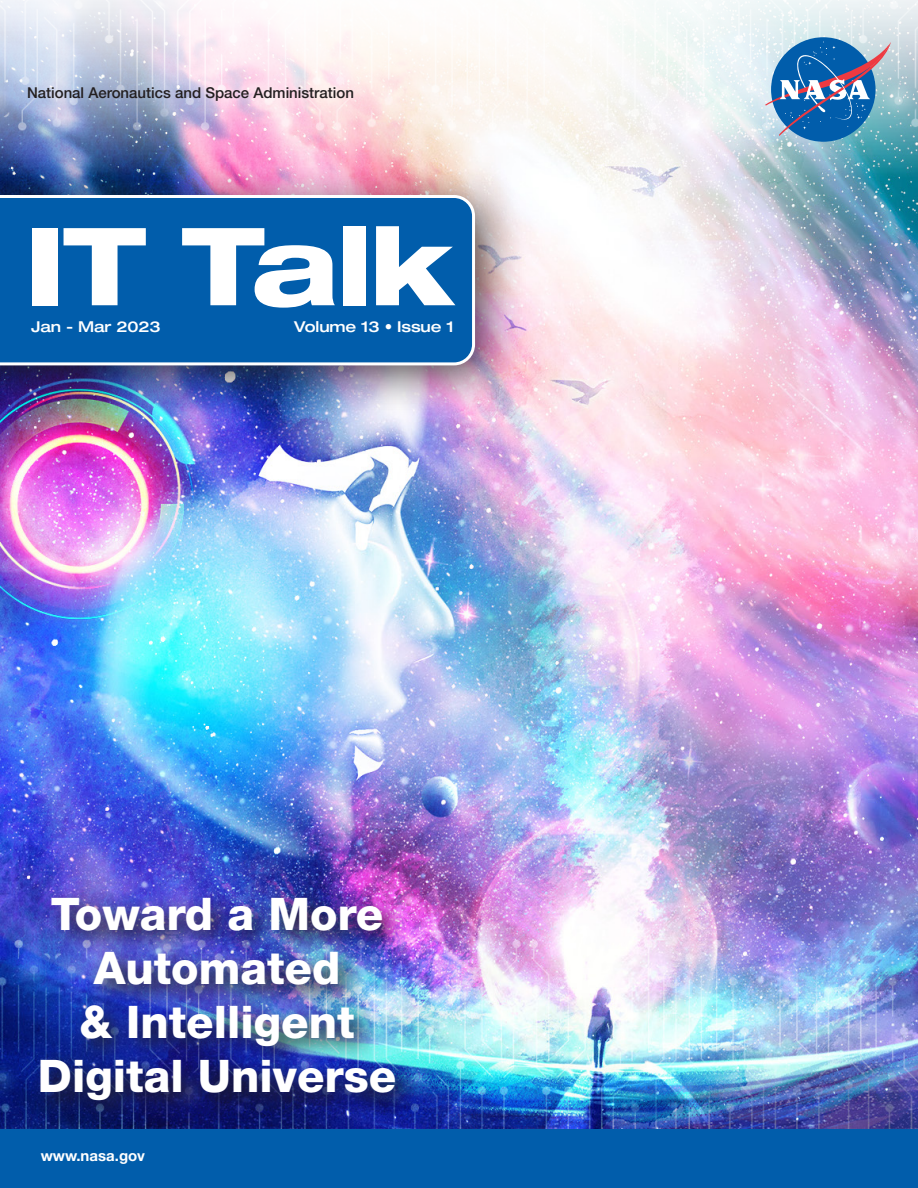
<style>
.page{position:relative;width:918px;height:1188px;background:#fff}
.page>*{position:absolute;margin:0;border:0;box-sizing:border-box;transform-origin:0 0}
.t1{font:800 expanded 108px "Helvetica Neue LT Std";letter-spacing:-.025em;color:#fff}
.cio_message_title{font:800 45px/54px "Helvetica Neue LT Std";color:#fff;text-align:center}
.t2{font:500 15px "Helvetica Neue LT Std";color:#231f20}
.t3{font:500 expanded 15px "Helvetica Neue LT Std";letter-spacing:-.01em;color:#fff}
.t4{font:700 15px "Helvetica Neue LT Std";color:#fff}
</style>
<div class="page">
<img style="left:0;top:0;width:918px;height:1128px">
<div style="left:771px;top:37px;width:105px;height:105px;background:#015dab;border-radius:50%"></div>
<svg style="left:765px;top:42px;width:126px;height:94px"></svg>
<div style="left:0;top:1130px;width:918px;height:58px;background:#015dab"></div>
<img style="left:28px;top:886px;width:393px;height:241px">
<div style="left:0;top:165px;width:526px;height:251px;background:#231f20;opacity:.75"></div>
<div style="left:0;top:195px;width:475px;height:170px;background:#015dab"></div>
<p class="t2" style="left:27px;top:84px;width:329px">National Aeronautics and Space Administration</p>
<h1 class="t1" style="left:24px;top:197px;width:431px">IT Talk</h1>
<p class="t3" style="left:31px;top:318px;width:131px">Jan - Mar 2023</p>
<p class="t3" style="left:294px;top:318px;width:161px">Volume 13 • Issue 1</p>
<p class="cio_message_title" style="left:38px;top:887px;width:360px">Toward a More<br>Automated<br>&amp; Intelligent<br>Digital Universe</p>
<p class="t4" style="left:41px;top:1147px;width:106px">www.nasa.gov</p>
</div>
